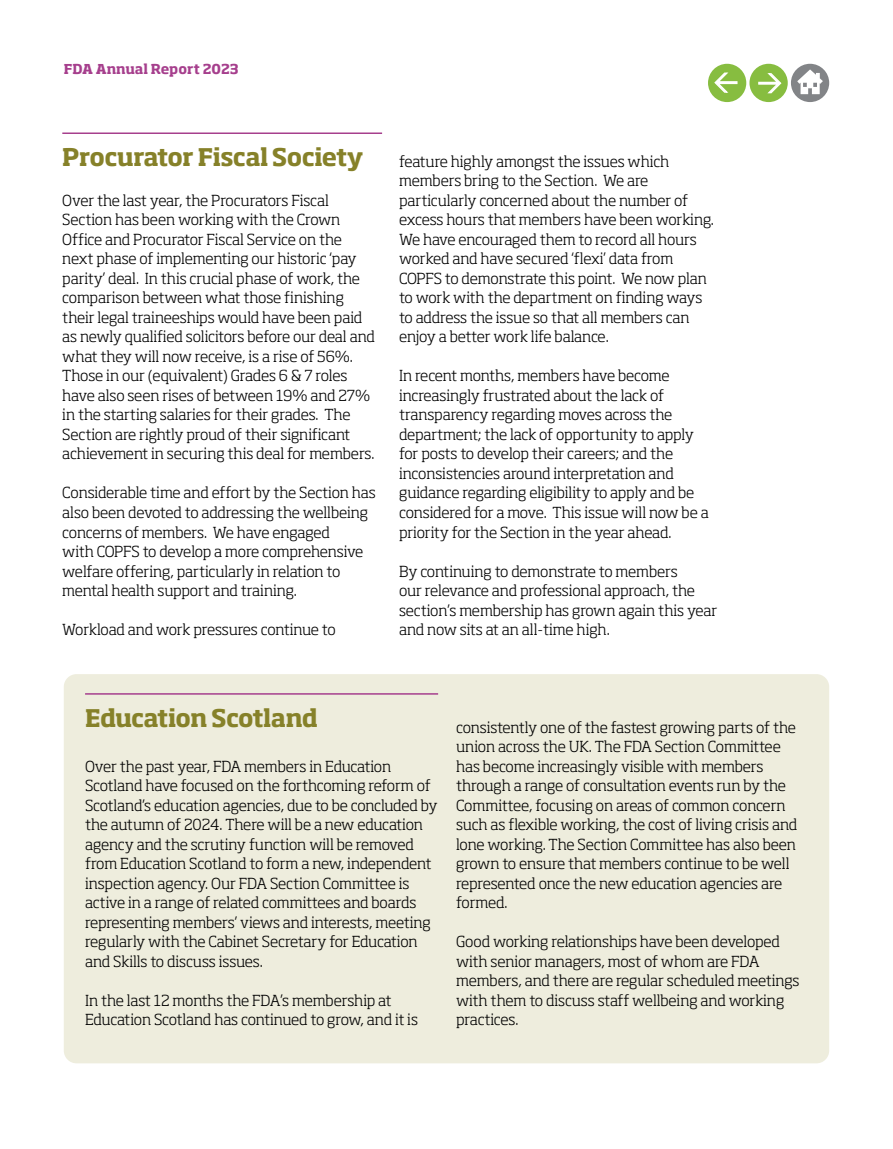
<style>
.page{position:relative;width:893px;height:1149px;background:#fff}
.page>*{position:absolute;margin:0;border:0;box-sizing:border-box;transform-origin:0 0}
.header_23{font:700 24px "Soho Std";letter-spacing:-.025em;color:#868129}
.t1{font:300 15px/19.5px "Soho Std";letter-spacing:-.01em;color:#000}
.t2{font:700 13.5px "Soho Std";color:#a63f8d}
</style>
<div class="page">
<hr style="left:62px;top:132px;width:320px;height:2px;background:#a63f8d">
<div style="left:64px;top:674px;width:765px;height:388px;background:#eeeddd;border-radius:13px"></div>
<hr style="left:85px;top:693px;width:353px;height:1px;background:#a63f8d">
<div style="left:749px;top:64px;width:39px;height:38px;background:#87bd40;border-radius:50%"></div>
<svg style="left:758px;top:73px;width:24px;height:21px"></svg>
<div style="left:708px;top:64px;width:38px;height:38px;background:#87bd40;border-radius:50%"></div>
<svg style="left:714px;top:72px;width:24px;height:21px"></svg>
<div style="left:791px;top:64px;width:38px;height:38px;background:#828487;border-radius:50%"></div>
<svg style="left:797px;top:69px;width:26px;height:25px"></svg>
<p class="t2" style="left:64px;top:61px;width:176px">FDA Annual Report 2023</p>
<p class="header_23" style="left:62px;top:141px;width:303px">Procurator Fiscal Society</p>
<p class="t1" style="left:62px;top:190px;width:314px">Over the last year, the Procurators Fiscal Section has been working with the Crown Office and Procurator Fiscal Service on the next phase of implementing our historic ‘pay parity’ deal. In this crucial phase of work, the comparison between what those finishing their legal traineeships would have been paid as newly qualified solicitors before our deal and what they will now receive, is a rise of 56%.<br>Those in our (equivalent) Grades 6 &amp; 7 roles have also seen rises of between 19% and 27% in the starting salaries for their grades. The Section are rightly proud of their significant achievement in securing this deal for members.</p>
<p class="t1" style="left:62px;top:483px;width:315px">Considerable time and effort by the Section has also been devoted to addressing the wellbeing concerns of members. We have engaged<br>with COPFS to develop a more comprehensive welfare offering, particularly in relation to mental health support and training.</p>
<p class="t1" style="left:62px;top:619px;width:275px">Workload and work pressures continue to</p>
<p class="t1" style="left:399px;top:151px;width:316px">feature highly amongst the issues which members bring to the Section. We are particularly concerned about the number of excess hours that members have been working.<br>We have encouraged them to record all hours worked and have secured ‘flexi’ data from COPFS to demonstrate this point. We now plan to work with the department on finding ways to address the issue so that all members can enjoy a better work life balance.</p>
<p class="t1" style="left:399px;top:366px;width:311px">In recent months, members have become increasingly frustrated about the lack of transparency regarding moves across the department; the lack of opportunity to apply for posts to develop their careers; and the inconsistencies around interpretation and guidance regarding eligibility to apply and be considered for a move. This issue will now be a priority for the Section in the year ahead.</p>
<p class="t1" style="left:399px;top:561px;width:320px">By continuing to demonstrate to members<br>our relevance and professional approach, the section’s membership has grown again this year and now sits at an all-time high.</p>
<p class="header_23" style="left:85px;top:702px;width:234px">Education Scotland</p>
<p class="t1" style="left:85px;top:756px;width:354px">Over the past year, FDA members in Education Scotland have focused on the forthcoming reform of Scotland’s education agencies, due to be concluded by the autumn of 2024. There will be a new education agency and the scrutiny function will be removed from Education Scotland to form a new, independent inspection agency. Our FDA Section Committee is active in a range of related committees and boards representing members’ views and interests, meeting regularly with the Cabinet Secretary for Education and Skills to discuss issues.</p>
<p class="t1" style="left:85px;top:990px;width:334px">In the last 12 months the FDA’s membership at<br>Education Scotland has continued to grow, and it is</p>
<p class="t1" style="left:456px;top:717px;width:343px">consistently one of the fastest growing parts of the union across the UK. The FDA Section Committee has become increasingly visible with members through a range of consultation events run by the Committee, focusing on areas of common concern such as flexible working, the cost of living crisis and lone working. The Section Committee has also been grown to ensure that members continue to be well represented once the new education agencies are formed.</p>
<p class="t1" style="left:456px;top:931px;width:345px">Good working relationships have been developed with senior managers, most of whom are FDA members, and there are regular scheduled meetings with them to discuss staff wellbeing and working practices.</p>
</div>
